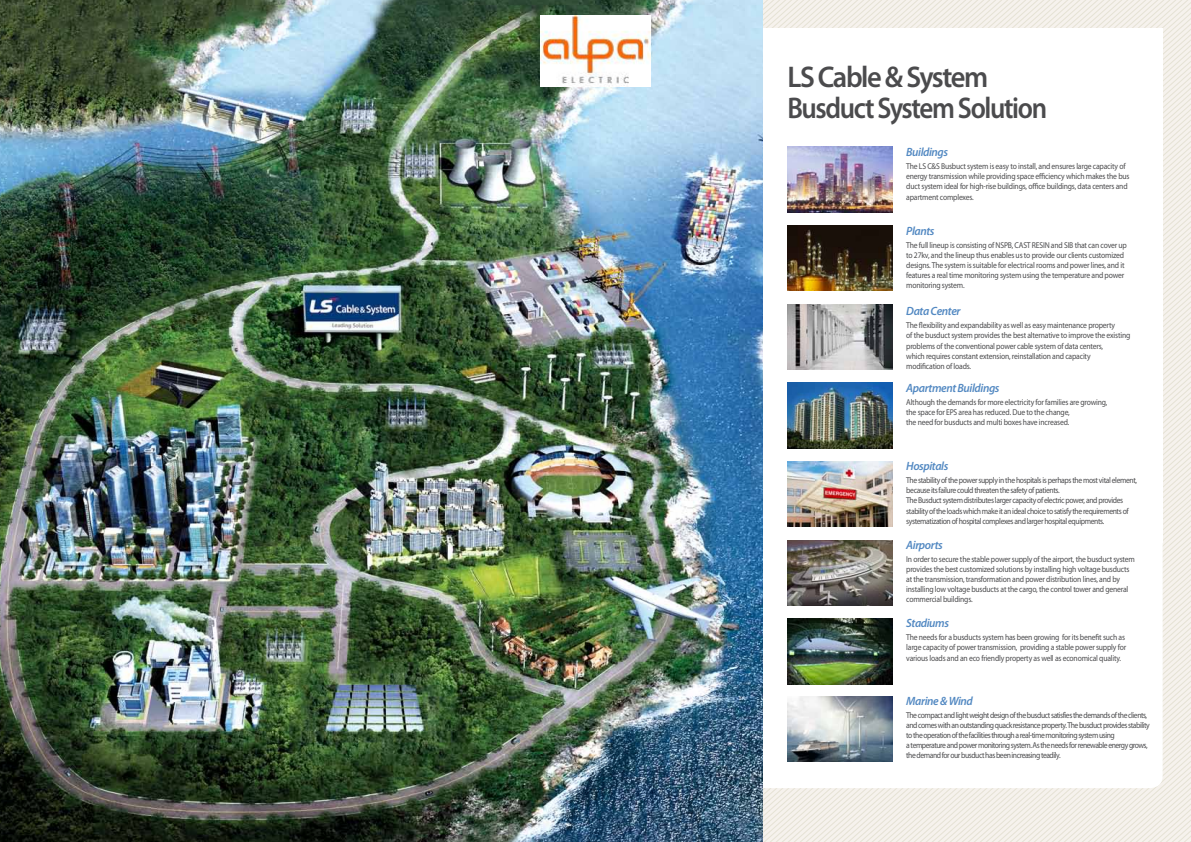
<style>
.page{position:relative;width:1191px;height:842px;background:#fff}
.page>*{position:absolute;margin:0;border:0;box-sizing:border-box;transform-origin:0 0}
.t1{font:600 30px/31px "Myriad Pro";letter-spacing:-.05em;color:#4b4b4d;scale:.95 1}
.t2{font:italic 600 12px "Myriad Pro";letter-spacing:-.035em;color:#5389c2}
.t3{font:8.5px/10.2px "Myriad Pro";letter-spacing:-.025em;color:#4b4b4d;scale:.9 1}
.t4{font:8.5px/10.2px "Myriad Pro";letter-spacing:-.06em;color:#4b4b4d;scale:.9 1}
.t5{font:8.5px/10.2px "Myriad Pro";letter-spacing:-.05em;color:#4b4b4d;scale:.9 1}
</style>
<div class="page">
<svg style="left:1147px;top:0;width:44px;height:842px"></svg>
<div style="left:28px;top:28px;width:1134px;height:760px;background:#fff;border-radius:12px"></div>
<div style="left:595px;top:28px;width:567px;height:515px;background:#fff"></div>
<img style="left:0;top:0;width:763px;height:842px">
<img style="left:787px;top:383px;width:105px;height:65px">
<img style="left:787px;top:462px;width:105px;height:65px">
<img style="left:787px;top:696px;width:105px;height:65px">
<img style="left:787px;top:540px;width:105px;height:65px">
<img style="left:787px;top:619px;width:105px;height:65px">
<img style="left:787px;top:147px;width:105px;height:65px">
<img style="left:787px;top:226px;width:105px;height:65px">
<img style="left:787px;top:304px;width:105px;height:65px">
<img style="left:540px;top:15px;width:110px;height:71px">
<h1 class="t1" style="left:787px;top:61px;width:275px">LS Cable &amp; System<br>Busduct System Solution</h1>
<h2 class="t2" style="left:906px;top:144px;width:43px">Buildings</h2>
<p class="t3" style="left:906px;top:161px;width:250px">The LS C&amp;S Busbuct system is easy to install, and ensures large capacity of energy transmission while providing space efficiency which makes the bus duct system ideal for high-rise buildings, office buildings, data centers and apartment complexes.</p>
<h2 class="t2" style="left:906px;top:223px;width:30px">Plants</h2>
<p class="t3" style="left:906px;top:240px;width:247px">The full lineup is consisting of NSPB, CAST RESIN and SIB that can cover up to 27kv, and the lineup thus enables us to provide our clients customized designs. The system is suitable for electrical rooms and power lines, and it features a real time monitoring system using the temperature and power monitoring system.</p>
<h2 class="t2" style="left:906px;top:304px;width:56px">Data Center</h2>
<p class="t3" style="left:906px;top:320px;width:250px">The flexibility and expandability as well as easy maintenance property<br>of the busduct system provides the best alternative to improve the existing problems of the conventional power cable system of data centers,<br>which requires constant extension, reinstallation and capacity modification of loads.</p>
<h2 class="t2" style="left:906px;top:380px;width:95px">Apartment Buildings</h2>
<p class="t3" style="left:906px;top:397px;width:225px">Although the demands for more electricity for families are growing, the space for EPS area has reduced. Due to the change,<br>the need for busducts and multi boxes have increased.</p>
<h2 class="t2" style="left:906px;top:458px;width:44px">Hospitals</h2>
<p class="t5" style="left:906px;top:475px;width:258px">The stability of the power supply in the hospitals is perhaps the most vital element, because its failure could threaten the safety of patients.<br>The Busduct system distributes larger capacity of electric power, and provides stability of the loads which make it an ideal choice to satisfy the requirements of systematization of hospital complexes and larger hospital equipments.</p>
<h2 class="t2" style="left:906px;top:537px;width:38px">Airports</h2>
<p class="t3" style="left:906px;top:553px;width:255px">In order to secure the stable power supply of the airport, the busduct system provides the best customized solutions by installing high voltage busducts at the transmission, transformation and power distribution lines, and by installing low voltage busducts at the cargo, the control tower and general commercial buildings.</p>
<h2 class="t2" style="left:906px;top:616px;width:44px">Stadiums</h2>
<p class="t3" style="left:906px;top:632px;width:246px;text-align:justify">The needs for a busducts system has been growing for its benefit such as large capacity of power transmission, providing a stable power supply for various loads and an eco friendly property as well as economical quality.</p>
<h2 class="t2" style="left:906px;top:693px;width:68px">Marine &amp; Wind</h2>
<p class="t4" style="left:906px;top:709px;width:272px">The compact and light weight design of the busduct satisfies the demands of the clients, and comes with an outstanding quack resistance property. The busduct provides stability to the operation of the facilities through a real-time monitoring system using<br>a temperature and power monitoring system. As the needs for renewable energy grows, the demand for our busduct has been increasing teadily.</p>
</div>
